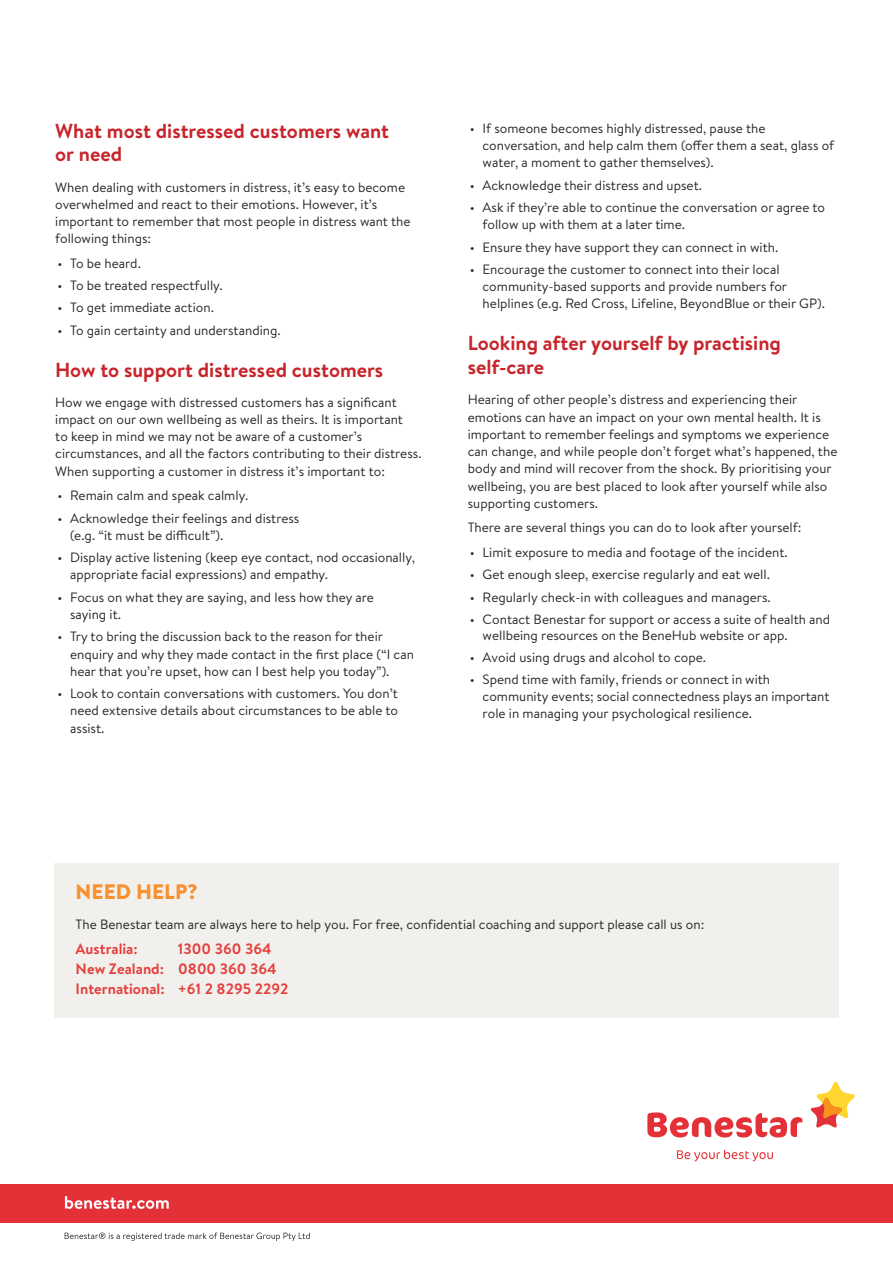
<style>
.page{position:relative;width:893px;height:1263px;background:#fff}
.page>*{position:absolute;margin:0;border:0;box-sizing:border-box;transform-origin:0 0}
.Body_copy{font:900 21px "Brandon Text";color:#f79132}
.Heading_2_Red{font:700 20.25px/24px "Brandon Text";color:#c7252b}
.Body_copy-2{font:700 15px/20.1px "Brandon Text";color:#e4403d}
.Body_copy-3{font:13.5px/17.2px "Brandon Text";color:#282828}
</style>
<div class="page">
<div style="left:54px;top:863px;width:785px;height:155px;background:#f2f0ec"></div>
<svg style="left:647px;top:1112px;width:155px;height:25px"></svg>
<svg style="left:677px;top:1150px;width:96px;height:11px"></svg>
<svg style="left:810px;top:1082px;width:45px;height:46px"></svg>
<div style="left:0;top:1184px;width:893px;height:39px;background:#e33137"></div>
<svg style="left:65px;top:1196px;width:104px;height:13px"></svg>
<svg style="left:65px;top:1232px;width:245px;height:9px"></svg>
<p class="Heading_2_Red" style="left:55px;top:118px;width:335px">What most distressed customers want or need</p>
<p class="Body_copy-3" style="left:55px;top:178px;width:357px">When dealing with customers in distress, it’s easy to become overwhelmed and react to their emotions. However, it’s important to remember that most people in distress want the following things:</p>
<p class="Body_copy-3" style="left:57px;top:254px;width:85px">• To be heard.</p>
<p class="Body_copy-3" style="left:57px;top:276px;width:167px">• To be treated respectfully.</p>
<p class="Body_copy-3" style="left:57px;top:299px;width:158px">• To get immediate action.</p>
<p class="Body_copy-3" style="left:57px;top:321px;width:225px">• To gain certainty and understanding.</p>
<p class="Heading_2_Red" style="left:55px;top:357px;width:330px">How to support distressed customers</p>
<p class="Body_copy-3" style="left:55px;top:393px;width:368px">How we engage with distressed customers has a significant impact on our own wellbeing as well as theirs. It is important<br>to keep in mind we may not be aware of a customer’s circumstances, and all the factors contributing to their distress.<br>When supporting a customer in distress it’s important to:</p>
<p class="Body_copy-3" style="left:57px;top:486px;width:192px">• Remain calm and speak calmly.</p>
<p class="Body_copy-3" style="left:70px;top:509px;width:231px;text-indent:-13px">• Acknowledge their feelings and distress (e.g. “it must be difficult”).</p>
<p class="Body_copy-3" style="left:70px;top:548px;width:346px;text-indent:-13px">• Display active listening (keep eye contact, nod occasionally, appropriate facial expressions) and empathy.</p>
<p class="Body_copy-3" style="left:70px;top:588px;width:305px;text-indent:-13px">• Focus on what they are saying, and less how they are saying it.</p>
<p class="Body_copy-3" style="left:70px;top:628px;width:345px;text-indent:-13px">• Try to bring the discussion back to the reason for their enquiry and why they made contact in the first place (“I can hear that you’re upset, how can I best help you today”).</p>
<p class="Body_copy-3" style="left:70px;top:684px;width:329px;text-align:justify;text-indent:-13px">• Look to contain conversations with customers. You don’t need extensive details about circumstances to be able to assist.</p>
<p class="Body_copy-3" style="left:483px;top:119px;width:353px;text-indent:-13px">• If someone becomes highly distressed, pause the conversation, and help calm them (offer them a seat, glass of water, a moment to gather themselves).</p>
<p class="Body_copy-3" style="left:470px;top:176px;width:234px">• Acknowledge their distress and upset.</p>
<p class="Body_copy-3" style="left:483px;top:198px;width:344px;text-indent:-13px">• Ask if they’re able to continue the conversation or agree to follow up with them at a later time.</p>
<p class="Body_copy-3" style="left:470px;top:238px;width:310px">• Ensure they have support they can connect in with.</p>
<p class="Body_copy-3" style="left:483px;top:260px;width:344px;text-indent:-13px">• Encourage the customer to connect into their local community-based supports and provide numbers for helplines (e.g. Red Cross, Lifeline, BeyondBlue or their GP).</p>
<p class="Heading_2_Red" style="left:468px;top:331px;width:315px">Looking after yourself by practising self‑care</p>
<p class="Body_copy-3" style="left:468px;top:391px;width:371px">Hearing of other people’s distress and experiencing their emotions can have an impact on your own mental health. It is important to remember feelings and symptoms we experience can change, and while people don’t forget what’s happened, the body and mind will recover from the shock. By prioritising your wellbeing, you are best placed to look after yourself while also supporting customers.</p>
<p class="Body_copy-3" style="left:468px;top:519px;width:335px">There are several things you can do to look after yourself:</p>
<p class="Body_copy-3" style="left:470px;top:543px;width:319px">• Limit exposure to media and footage of the incident.</p>
<p class="Body_copy-3" style="left:470px;top:565px;width:302px">• Get enough sleep, exercise regularly and eat well.</p>
<p class="Body_copy-3" style="left:470px;top:588px;width:302px">• Regularly check-in with colleagues and managers.</p>
<p class="Body_copy-3" style="left:483px;top:611px;width:349px;line-height:16px;text-indent:-13px">• Contact Benestar for support or access a suite of health and wellbeing resources on the BeneHub website or app.</p>
<p class="Body_copy-3" style="left:470px;top:648px;width:238px">• Avoid using drugs and alcohol to cope.</p>
<p class="Body_copy-3" style="left:483px;top:671px;width:349px;line-height:16.8px;text-indent:-13px">• Spend time with family, friends or connect in with community events; social connectedness plays an important role in managing your psychological resilience.</p>
<p class="Body_copy" style="left:76px;top:877px;width:124px">NEED HELP?</p>
<p class="Body_copy-3" style="left:76px;top:915px;width:630px">The Benestar team are always here to help you. For free, confidential coaching and support please call us on:</p>
<p class="Body_copy-2" style="left:76px;top:938px;width:64px">Australia:</p>
<p class="Body_copy-2" style="left:76px;top:938px;width:214px;text-indent:102px">1300 360 364<br>New Zealand: 0800 360 364<br>International: +61 2 8295 2292</p>
</div>
